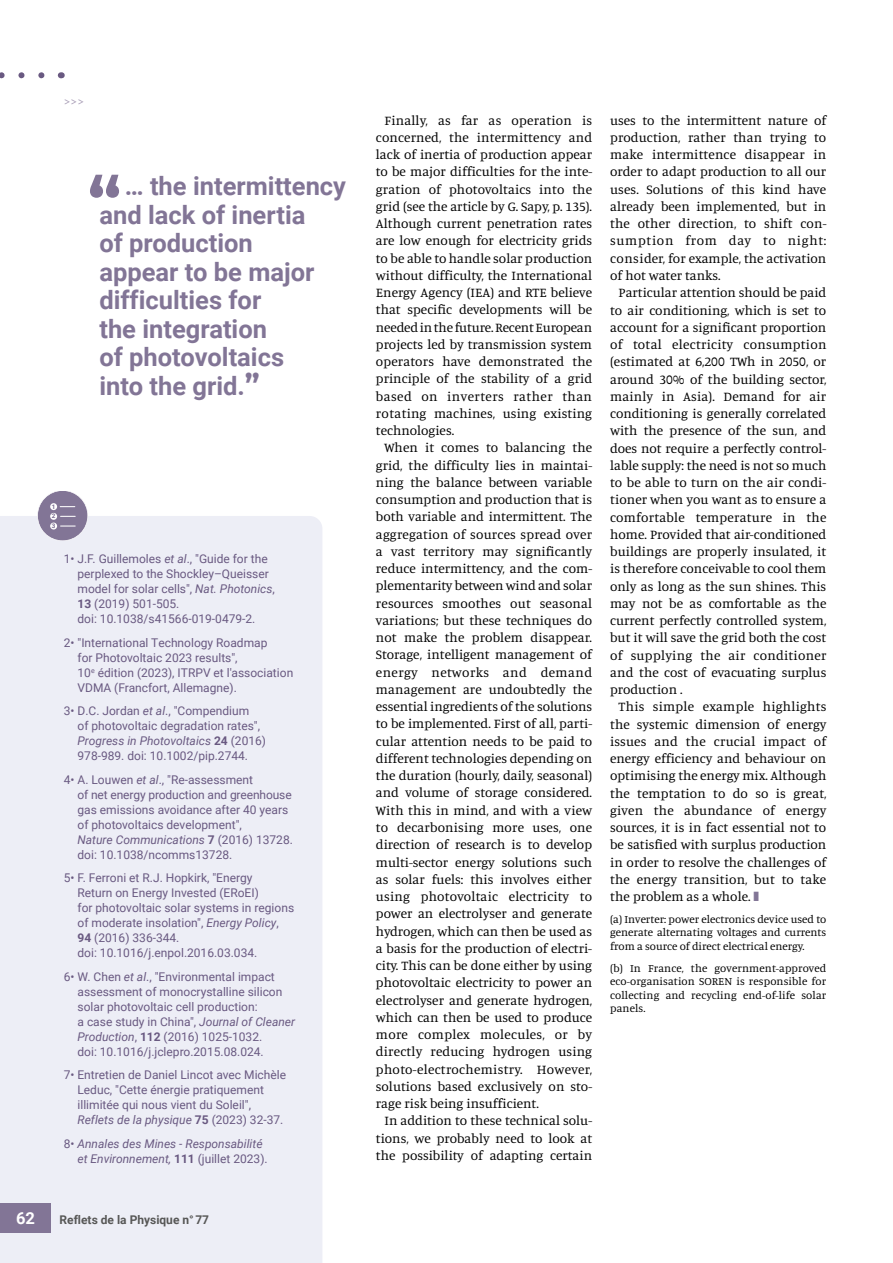
<style>
.page{position:relative;width:893px;height:1263px;background:#fff}
.page>*{position:absolute;margin:0;border:0;box-sizing:border-box;transform-origin:0 0}
.t1{font:700 25.5px/28.5px "Roboto";color:#827596}
.t2{font:700 16.5px "Roboto";color:#fff}
.t3{font:13.5px/17.2px "Manuale";color:#000;text-align:justify}
.t4{font:13.5px "Manuale";color:#a79cb5}
.t5{font:12px/15px "Roboto";color:#695981}
.t6{font:italic 12px/15px "Roboto";color:#695981}
.t7{font:700 12px "Roboto";color:#575756}
.t8{font:11.25px/13.5px "Manuale";color:#000;text-align:justify}
.t9{font:700 6.3px/9.6px "Roboto";color:#75688d;text-align:justify}
.s1{font-family:"Montserrat";font-size:30px}
.s2{font-style:italic}
.s3{font-weight:700}
.s4{font-style:normal}
.s5{font-weight:700;font-style:normal}
.s6{color:#827596}
</style>
<div class="page">
<div style="left:0;top:516px;width:322px;height:747px;background:#edeef6"></div>
<svg style="left:0;top:72px;width:45px;height:6px"></svg>
<div style="left:0;top:1203px;width:51px;height:30px;background:#827596"></div>
<svg style="left:38px;top:491px;width:50px;height:50px"></svg>
<div style="left:50px;top:503px;width:7px;height:7px;background:#fff;border-radius:50%"></div>
<div style="left:50px;top:513px;width:7px;height:7px;background:#fff;border-radius:50%"></div>
<div style="left:50px;top:523px;width:7px;height:6px;background:#fff;border-radius:50%"></div>
<svg style="left:90px;top:175px;width:29px;height:23px"></svg>
<p class="t4" style="left:64px;top:93px;width:22px">&gt;&gt;&gt;</p>
<h1 class="t1" style="left:99px;top:171px;width:248px;text-indent:25px">… the intermittency and lack of inertia<br>of production<br>appear to be major difficulties for<br>the integration<br>of photovoltaics<br>into the grid.<span class="s1">”</span></h1>
<p class="t9" style="left:52px;top:502px;width:5px">1<br>2<br>3</p>
<p class="t5" style="left:78px;top:551px;width:199px;text-indent:-14px">1• J.F. Guillemoles <span class="s2">et al</span>., "Guide for the perplexed to the Shockley–Queisser model for solar cells", <span class="s2">Nat. Photonics</span>, <span class="s3">13</span> (2019) 501-505.<br>doi: 10.1038/s41566-019-0479-2.</p>
<p class="t5" style="left:78px;top:634px;width:217px;text-indent:-14px">2• "International Technology Roadmap<br>for Photovoltaic 2023 results",<br>10<sup>e</sup> édition (2023), ITRPV et l'association VDMA (Francfort, Allemagne).</p>
<p class="t5" style="left:78px;top:703px;width:190px;text-indent:-14px">3• D.C. Jordan <span class="s2">et al</span>., "Compendium<br>of photovoltaic degradation rates", <span class="s2">Progress in Photovoltaics</span> <span class="s3">24</span> (2016)<br>978-989. doi: 10.1002/pip.2744.</p>
<p class="t5" style="left:78px;top:771px;width:217px;text-indent:-14px">4• A. Louwen <span class="s2">et al</span>., "Re-assessment<br>of net energy production and greenhouse gas emissions avoidance after 40 years of photovoltaics development",<br><span class="s2">Nature Communications</span> <span class="s3">7</span> (2016) 13728. doi: 10.1038/ncomms13728.</p>
<p class="t5" style="left:78px;top:870px;width:218px;text-indent:-14px">5• F. Ferroni et R.J. Hopkirk, "Energy<br>Return on Energy Invested (ERoEI)<br>for photovoltaic solar systems in regions of moderate insolation", <span class="s2">Energy Policy</span>, <span class="s3">94</span> (2016) 336-344.<br>doi: 10.1016/j.enpol.2016.03.034.</p>
<p class="t5" style="left:78px;top:968px;width:219px;text-indent:-14px">6• W. Chen <span class="s2">et al</span>., "Environmental impact assessment of monocrystalline silicon solar photovoltaic cell production:<br>a case study in China", <span class="s2">Journal of Cleaner Production</span>, <span class="s3">112</span> (2016) 1025-1032.<br>doi: 10.1016/j.jclepro.2015.08.024.</p>
<p class="t5" style="left:78px;top:1067px;width:210px;text-indent:-14px">7• Entretien de Daniel Lincot avec Michèle Leduc, "Cette énergie pratiquement illimitée qui nous vient du Soleil", <span class="s2">Reflets de la physique</span> <span class="s3">75</span> (2023) 32-37.</p>
<p class="t6" style="left:78px;top:1135px;width:192px;text-indent:-14px"><span class="s4">8•</span> Annales des Mines - Responsabilité et Environnement, <span class="s5">111</span> <span class="s4">(juillet 2023).</span></p>
<p class="t2" style="left:16px;top:1207px;width:20px">62</p>
<p class="t7" style="left:60px;top:1211px;width:151px">Reflets de la Physique n° 77</p>
<p class="t3" style="left:376px;top:111px;width:218px;text-indent:9px">Finally, as far as operation is concerned, the intermittency and lack of inertia of production appear to be major difficulties for the inte&shy;gration of photovoltaics into the grid (see the article by G. Sapy, p. 135).<br>Although current penetration rates are low enough for electricity grids to be able to handle solar production without difficulty, the International Energy Agency (IEA) and RTE believe that specific developments will be needed in the future. Recent European projects led by transmission system operators have demonstrated the principle of the stability of a grid based on inverters rather than rotating machines, using existing technologies.</p>
<p class="t3" style="left:376px;top:439px;width:218px;text-indent:9px">When it comes to balancing the grid, the difficulty lies in maintai&shy;ning the balance between variable consumption and production that is both variable and intermittent. The aggregation of sources spread over a vast territory may significantly reduce intermittency, and the com&shy;plementarity between wind and solar resources smoothes out seasonal variations; but these techniques do not make the problem disappear.<br>Storage, intelligent management of energy networks and demand management are undoubtedly the essential ingredients of the solutions to be implemented. First of all, parti&shy;cular attention needs to be paid to different technologies depending on the duration (hourly, daily, seasonal) and volume of storage considered.<br>With this in mind, and with a view to decarbonising more uses, one direction of research is to develop multi-sector energy solutions such as solar fuels: this involves either using photovoltaic electricity to power an electrolyser and generate hydrogen, which can then be used as a basis for the production of electri&shy;city. This can be done either by using photovoltaic electricity to power an electrolyser and generate hydrogen, which can then be used to produce more complex molecules, or by directly reducing hydrogen using photo-electrochemistry. However, solutions based exclusively on sto&shy;rage risk being insufficient.</p>
<p class="t3" style="left:376px;top:1112px;width:218px;text-indent:9px">In addition to these technical solu&shy;tions, we probably need to look at the possibility of adapting certain</p>
<p class="t3" style="left:610px;top:111px;width:218px">uses to the intermittent nature of production, rather than trying to make intermittence disappear in order to adapt production to all our uses. Solutions of this kind have already been implemented, but in the other direction, to shift con&shy;sumption from day to night: consider, for example, the activation of hot water tanks.</p>
<p class="t3" style="left:610px;top:284px;width:218px;text-indent:9px">Particular attention should be paid to air conditioning, which is set to account for a significant proportion of total electricity consumption (estimated at 6,200 TWh in 2050, or around 30% of the building sector, mainly in Asia). Demand for air conditioning is generally correlated with the presence of the sun, and does not require a perfectly control&shy;lable supply: the need is not so much to be able to turn on the air condi&shy;tioner when you want as to ensure a comfortable temperature in the home. Provided that air-conditioned buildings are properly insulated, it is therefore conceivable to cool them only as long as the sun shines. This may not be as comfortable as the current perfectly controlled system, but it will save the grid both the cost of supplying the air conditioner and the cost of evacuating surplus production .</p>
<p class="t3" style="left:610px;top:698px;width:218px;text-indent:9px">This simple example highlights the systemic dimension of energy issues and the crucial impact of energy efficiency and behaviour on optimising the energy mix. Although the temptation to do so is great, given the abundance of energy sources, it is in fact essential not to be satisfied with surplus production in order to resolve the challenges of the energy transition, but to take the problem as a whole. <span class="s6">❚</span></p>
<p class="t8" style="left:610px;top:912px;width:218px">(a) Inverter: power electronics device used to generate alternating voltages and currents from a source of direct electrical energy.</p>
<p class="t8" style="left:610px;top:961px;width:218px">(b) In France, the government-approved eco-organisation SOREN is responsible for collecting and recycling end-of-life solar panels.</p>
</div>
